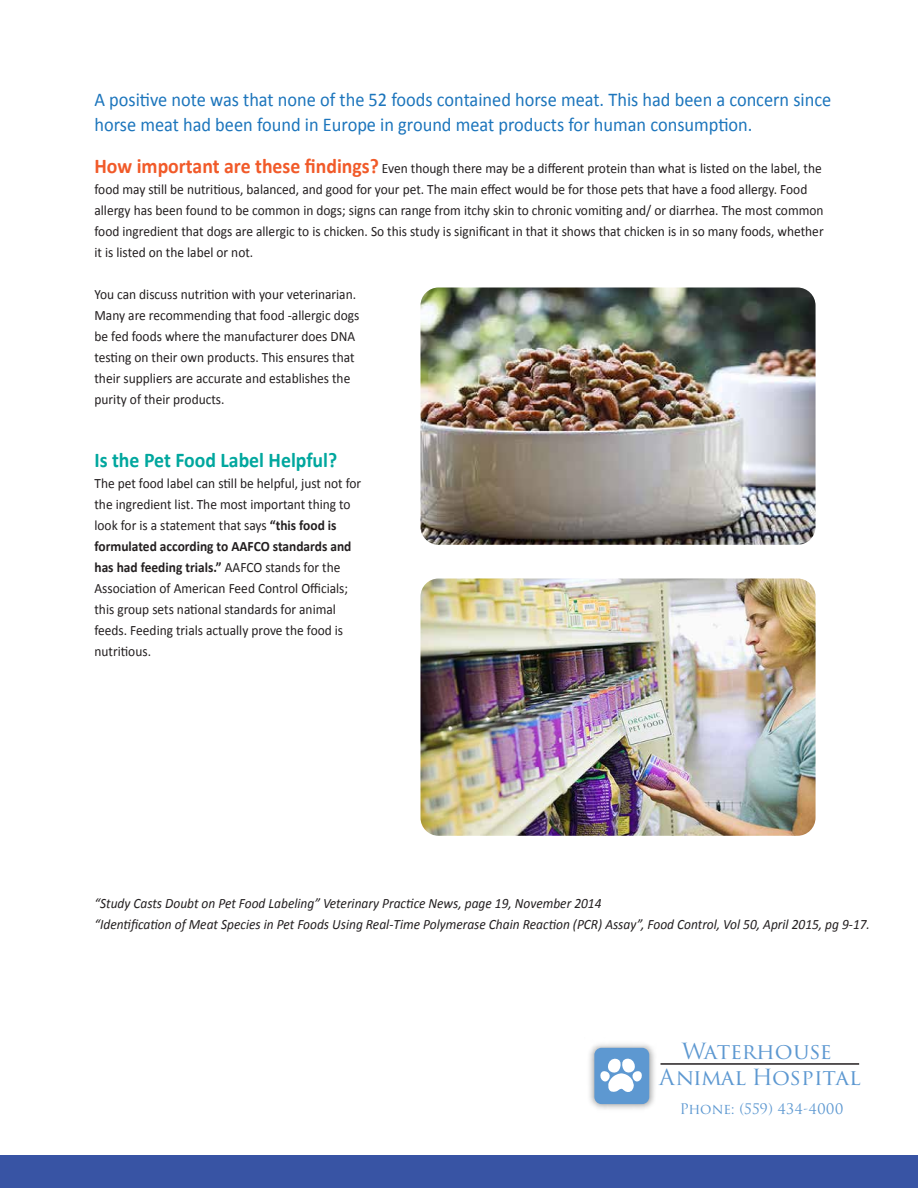
<style>
.page{position:relative;width:918px;height:1188px;background:#fff}
.page>*{position:absolute;margin:0;border:0;box-sizing:border-box;transform-origin:0 0}
.t1{font:21.6px "Trajan Pro 3";letter-spacing:-.02em;color:#5d98d1}
.t2{font:700 21px "Calibri";color:#00a79e;scale:.94 1}
.t3{font:19.5px/25.5px "Calibri";color:#1c75bc;scale:.94 1}
.t4{font:14.25px/21px "Calibri";color:#231f20;scale:.94 1}
.t5{font:italic 14.25px/21px "Calibri";color:#231f20;scale:.94 1}
.t6{font:14.25px "Trajan Pro 3";color:#5d98d1}
.s1{font-weight:700;font-size:21px;color:#f15a29}
.s2{font-weight:700}
</style>
<div class="page">
<div style="left:0;top:1155px;width:918px;height:33px;background:#3854a4"></div>
<img style="left:420px;top:288px;width:396px;height:257px">
<img style="left:420px;top:579px;width:396px;height:257px">
<img style="left:589px;top:1044px;width:66px;height:65px">
<div style="left:594px;top:1048px;width:55px;height:56px;background:#5d98d1;border-radius:7px"></div>
<svg style="left:600px;top:1058px;width:42px;height:34px"></svg>
<hr style="left:661px;top:1063px;width:198px;height:2px;background:#231f20">
<h3 class="t3" style="left:94px;top:86px;width:785px">A positive note was that none of the 52 foods contained horse meat. This had been a concern since horse meat had been found in Europe in ground meat products for human consumption.</h3>
<p class="t4" style="left:94px;top:157px;width:777px"><span class="s1">How important are these findings?</span> Even though there may be a different protein than what is listed on the label, the food may still be nutritious, balanced, and good for your pet. The main effect would be for those pets that have a food allergy. Food allergy has been found to be common in dogs; signs can range from itchy skin to chronic vomiting and/ or diarrhea. The most common food ingredient that dogs are allergic to is chicken. So this study is significant in that it shows that chicken is in so many foods, whether it is listed on the label or not.</p>
<p class="t4" style="left:94px;top:283px;width:283px">You can discuss nutrition with your veterinarian.<br>Many are recommending that food -allergic dogs be fed foods where the manufacturer does DNA testing on their own products. This ensures that their suppliers are accurate and establishes the purity of their products.</p>
<h2 class="t2" style="left:94px;top:447px;width:260px">Is the Pet Food Label Helpful?</h2>
<p class="t4" style="left:94px;top:472px;width:285px">The pet food label can still be helpful, just not for the ingredient list. The most important thing to look for is a statement that says <span class="s2">“this food is formulated according to AAFCO standards and has had feeding trials.”</span> AAFCO stands for the Association of American Feed Control Officials; this group sets national standards for animal feeds. Feeding trials actually prove the food is nutritious.</p>
<p class="t5" style="left:94px;top:892px;width:827px">“Study Casts Doubt on Pet Food Labeling” Veterinary Practice News, page 19, November 2014<br>“Identification of Meat Species in Pet Foods Using Real-Time Polymerase Chain Reaction (PCR) Assay”, Food Control, Vol 50, April 2015, pg 9-17.</p>
<h1 class="t1" style="left:682px;top:1036px;width:152px">Waterhouse</h1>
<h1 class="t1" style="left:659px;top:1062px;width:203px">Animal Hospital</h1>
<p class="t6" style="left:680px;top:1099px;width:165px">Phone: (559) 434-4000</p>
</div>
